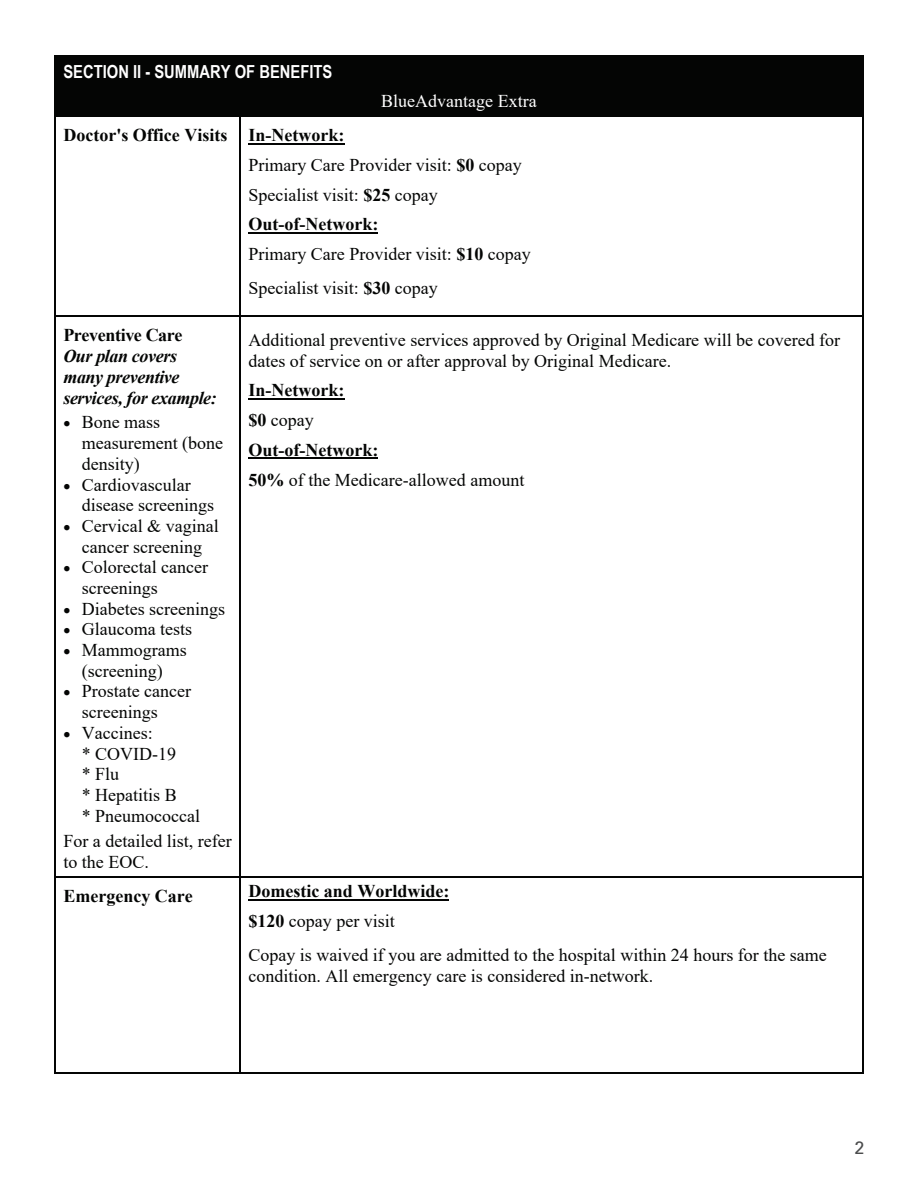
<style>
.page{position:relative;width:918px;height:1188px;background:#fff}
.page>*{position:absolute;margin:0;border:0;box-sizing:border-box;transform-origin:0 0}
.t1{font:18px/20.9px "Times New Roman";color:#040504}
.t2{font:700 18px/29.5px "Times New Roman";color:#040504}
.t3{font:italic 700 18px/20.9px "Times New Roman";letter-spacing:-.02em;color:#040504}
.t4{font:700 18px "Arial Narrow";color:#fff}
.t5{font:18px "Times New Roman";color:#fff}
.t6{font:700 18px "Times New Roman";letter-spacing:-.02em;color:#040504}
.t7{font:18px "Univers LT Std";color:#4b4c4d}
.s1{font-weight:700}
.s2{font-weight:400}
</style>
<div class="page">
<div style="left:63px;top:61px;width:791px;height:21px;background:#040504"></div>
<svg style="left:54px;top:55px;width:2px;height:6px"></svg>
<hr style="left:56px;top:55px;width:806px;height:2px;background:#040504">
<hr style="left:56px;top:57px;width:806px;height:4px;background:#040504">
<hr style="left:55px;top:82px;width:808px;height:4px;background:#040504">
<hr style="left:54px;top:61px;width:2px;height:25px;background:#040504">
<div style="left:63px;top:90px;width:791px;height:21px;background:#040504"></div>
<hr style="left:56px;top:86px;width:806px;height:1px;background:#040504">
<hr style="left:56px;top:87px;width:806px;height:3px;background:#040504">
<hr style="left:55px;top:111px;width:808px;height:4px;background:#040504">
<hr style="left:54px;top:90px;width:2px;height:25px;background:#040504">
<hr style="left:248px;top:143px;width:97px;height:2px;background:#040504">
<hr style="left:248px;top:232px;width:130px;height:2px;background:#040504">
<hr style="left:56px;top:115px;width:183px;height:2px;background:#040504">
<hr style="left:241px;top:115px;width:621px;height:2px;background:#040504">
<svg style="left:862px;top:55px;width:1px;height:65px"></svg>
<hr style="left:54px;top:120px;width:2px;height:196px;background:#040504">
<hr style="left:239px;top:120px;width:2px;height:196px;background:#040504">
<hr style="left:862px;top:120px;width:1px;height:196px;background:#040504">
<hr style="left:248px;top:398px;width:97px;height:2px;background:#040504">
<hr style="left:248px;top:458px;width:130px;height:1px;background:#040504">
<hr style="left:56px;top:316px;width:183px;height:1px;background:#040504">
<hr style="left:241px;top:316px;width:621px;height:1px;background:#040504">
<hr style="left:54px;top:320px;width:2px;height:556px;background:#040504">
<hr style="left:239px;top:320px;width:2px;height:556px;background:#040504">
<hr style="left:862px;top:320px;width:1px;height:556px;background:#040504">
<hr style="left:248px;top:899px;width:201px;height:2px;background:#040504">
<hr style="left:56px;top:876px;width:183px;height:1px;background:#040504">
<hr style="left:241px;top:876px;width:621px;height:1px;background:#040504">
<hr style="left:54px;top:880px;width:2px;height:192px;background:#040504">
<hr style="left:56px;top:1072px;width:183px;height:2px;background:#040504">
<hr style="left:239px;top:880px;width:2px;height:192px;background:#040504">
<hr style="left:241px;top:1072px;width:621px;height:2px;background:#040504">
<hr style="left:862px;top:880px;width:1px;height:192px;background:#040504">
<p class="t4" style="left:63px;top:58px;width:270px">SECTION II - SUMMARY OF BENEFITS</p>
<p class="t5" style="left:381px;top:88px;width:157px">BlueAdvantage Extra</p>
<p class="t1" style="left:248px;top:119px;width:284px;line-height:29.8px;text-indent:-185px"><span class="s1">Doctor's Office Visits In-Network:<br></span>Primary Care Provider visit: <span class="s1">$0</span> copay<br>Specialist visit: <span class="s1">$25</span> copay<br><span class="s1">Out-of-Network:<br></span>Primary Care Provider visit: <span class="s1">$10</span> copay</p>
<p class="t1" style="left:248px;top:277px;width:191px">Specialist visit: <span class="s1">$30</span> copay</p>
<p class="t6" style="left:63px;top:322px;width:121px">Preventive Care</p>
<p class="t3" style="left:63px;top:345px;width:155px">Our plan covers many preventive services, for example:</p>
<p class="t1" style="left:82px;top:411px;width:143px;text-indent:-18px">• Bone mass measurement (bone density)</p>
<p class="t1" style="left:82px;top:474px;width:134px;text-indent:-18px">• Cardiovascular disease screenings</p>
<p class="t1" style="left:63px;top:515px;width:157px;text-align:center">• Cervical &amp; vaginal cancer screening</p>
<p class="t1" style="left:82px;top:556px;width:128px;text-indent:-18px">• Colorectal cancer screenings</p>
<p class="t1" style="left:63px;top:598px;width:163px">• Diabetes screenings</p>
<p class="t1" style="left:63px;top:618px;width:130px">• Glaucoma tests</p>
<p class="t1" style="left:63px;top:639px;width:125px;text-align:center">• Mammograms (screening)</p>
<p class="t1" style="left:82px;top:680px;width:111px;text-indent:-18px">• Prostate cancer screenings</p>
<p class="t1" style="left:82px;top:722px;width:120px;text-indent:-18px">• Vaccines:<br>* COVID-19<br>* Flu<br>* Hepatitis B<br>* Pneumococcal</p>
<p class="t1" style="left:63px;top:830px;width:170px">For a detailed list, refer to the EOC.</p>
<p class="t1" style="left:248px;top:328px;width:593px;line-height:21.3px">Additional preventive services approved by Original Medicare will be covered for dates of service on or after approval by Original Medicare.</p>
<p class="t1" style="left:248px;top:375px;width:277px;line-height:29.7px"><span class="s1">In-Network:<br>$0</span> copay<br><span class="s1">Out-of-Network:<br>50%</span> of the Medicare-allowed amount</p>
<p class="t2" style="left:63px;top:880px;width:131px">Emergency Care</p>
<p class="t2" style="left:248px;top:876px;width:202px">Domestic and Worldwide: $120 <span class="s2">copay per visit</span></p>
<p class="t1" style="left:248px;top:944px;width:580px;line-height:21.3px">Copay is waived if you are admitted to the hospital within 24 hours for the same condition. All emergency care is considered in-network.</p>
<p class="t7" style="left:855px;top:1137px;width:12px">2</p>
</div>
